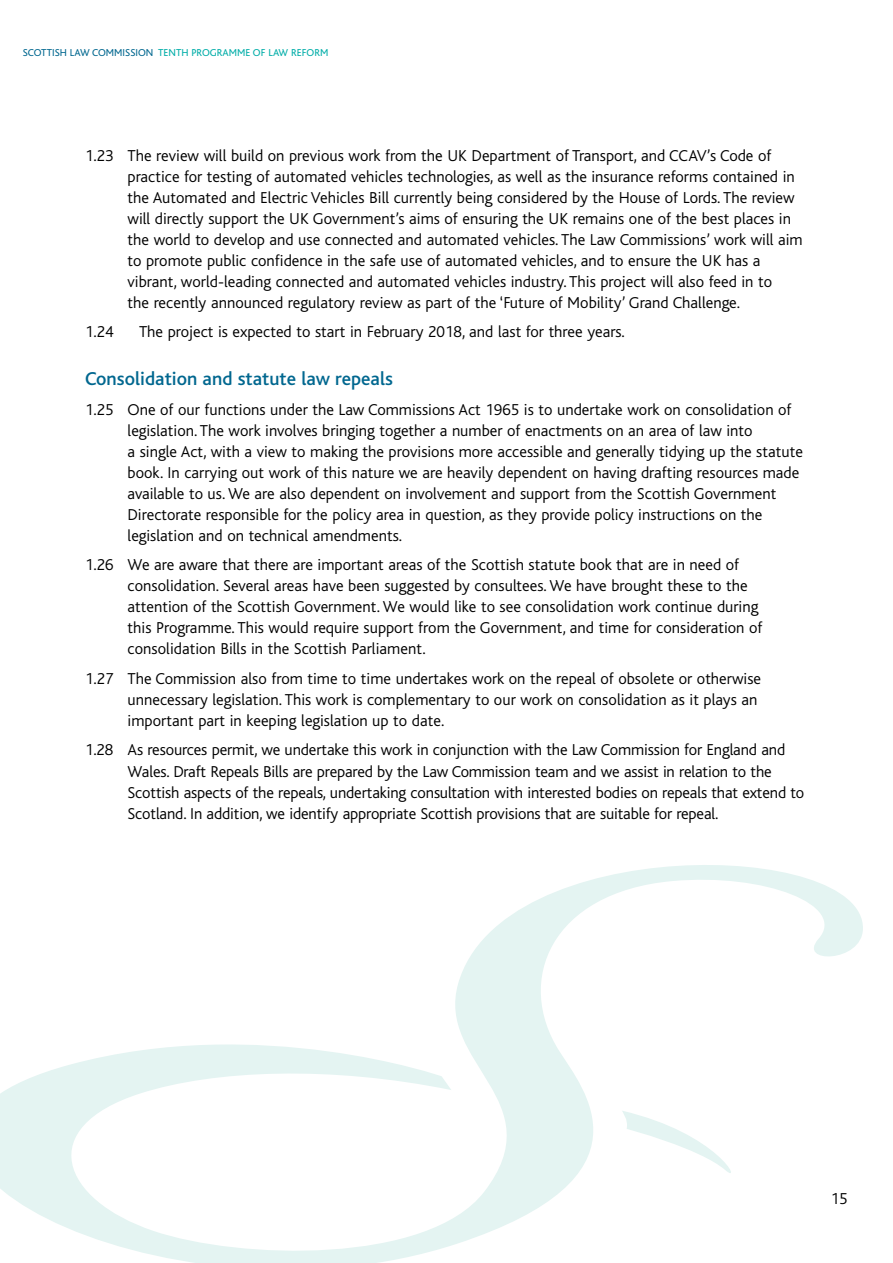
<style>
.page{position:relative;width:893px;height:1263px;background:#fff}
.page>*{position:absolute;margin:0;border:0;box-sizing:border-box;transform-origin:0 0}
.Sub_head{font:500 19.5px "Bliss";color:#00678f}
.BODY_INDENTED{font:300 16.5px/21px "Bliss";color:#000}
.body_text{font:300 16.5px "Bliss";color:#000}
.t1{font:10.5px "Bliss";color:#00ada8}
.s1{color:#00678f}
</style>
<div class="page">
<svg style="left:0;top:865px;width:863px;height:398px"></svg>
<svg style="left:622px;top:1110px;width:122px;height:76px"></svg>
<p class="t1" style="left:23px;top:47px;width:307px"><span class="s1">SCOTTISH LAW COMMISSION</span> TENTH PROGRAMME OF LAW REFORM</p>
<p class="BODY_INDENTED" style="left:128px;top:145px;width:677px;text-indent:-43px">1.23 The review will build on previous work from the UK Department of Transport, and CCAV’s Code of practice for testing of automated vehicles technologies, as well as the insurance reforms contained in the Automated and Electric Vehicles Bill currently being considered by the House of Lords. The review will directly support the UK Government’s aims of ensuring the UK remains one of the best places in the world to develop and use connected and automated vehicles. The Law Commissions’ work will aim to promote public confidence in the safe use of automated vehicles, and to ensure the UK has a vibrant, world-leading connected and automated vehicles industry. This project will also feed in to<br>the recently announced regulatory review as part of the ‘Future of Mobility’ Grand Challenge.</p>
<p class="body_text" style="left:85px;top:323px;width:30px">1.24</p>
<p class="body_text" style="left:139px;top:323px;width:487px">The project is expected to start in February 2018, and last for three years.</p>
<p class="Sub_head" style="left:85px;top:369px;width:309px">Consolidation and statute law repeals</p>
<p class="BODY_INDENTED" style="left:128px;top:399px;width:677px;text-indent:-43px">1.25 One of our functions under the Law Commissions Act 1965 is to undertake work on consolidation of legislation. The work involves bringing together a number of enactments on an area of law into<br>a single Act, with a view to making the provisions more accessible and generally tidying up the statute book. In carrying out work of this nature we are heavily dependent on having drafting resources made available to us. We are also dependent on involvement and support from the Scottish Government Directorate responsible for the policy area in question, as they provide policy instructions on the legislation and on technical amendments.</p>
<p class="BODY_INDENTED" style="left:128px;top:555px;width:636px;text-indent:-43px">1.26 We are aware that there are important areas of the Scottish statute book that are in need of consolidation. Several areas have been suggested by consultees. We have brought these to the attention of the Scottish Government. We would like to see consolidation work continue during this Programme. This would require support from the Government, and time for consideration of consolidation Bills in the Scottish Parliament.</p>
<p class="BODY_INDENTED" style="left:128px;top:668px;width:635px;text-indent:-43px">1.27 The Commission also from time to time undertakes work on the repeal of obsolete or otherwise unnecessary legislation. This work is complementary to our work on consolidation as it plays an important part in keeping legislation up to date.</p>
<p class="BODY_INDENTED" style="left:128px;top:740px;width:678px;text-indent:-43px">1.28 As resources permit, we undertake this work in conjunction with the Law Commission for England and Wales. Draft Repeals Bills are prepared by the Law Commission team and we assist in relation to the Scottish aspects of the repeals, undertaking consultation with interested bodies on repeals that extend to Scotland. In addition, we identify appropriate Scottish provisions that are suitable for repeal.</p>
<p class="BODY_INDENTED" style="left:831px;top:1188px;width:18px">15</p>
</div>
